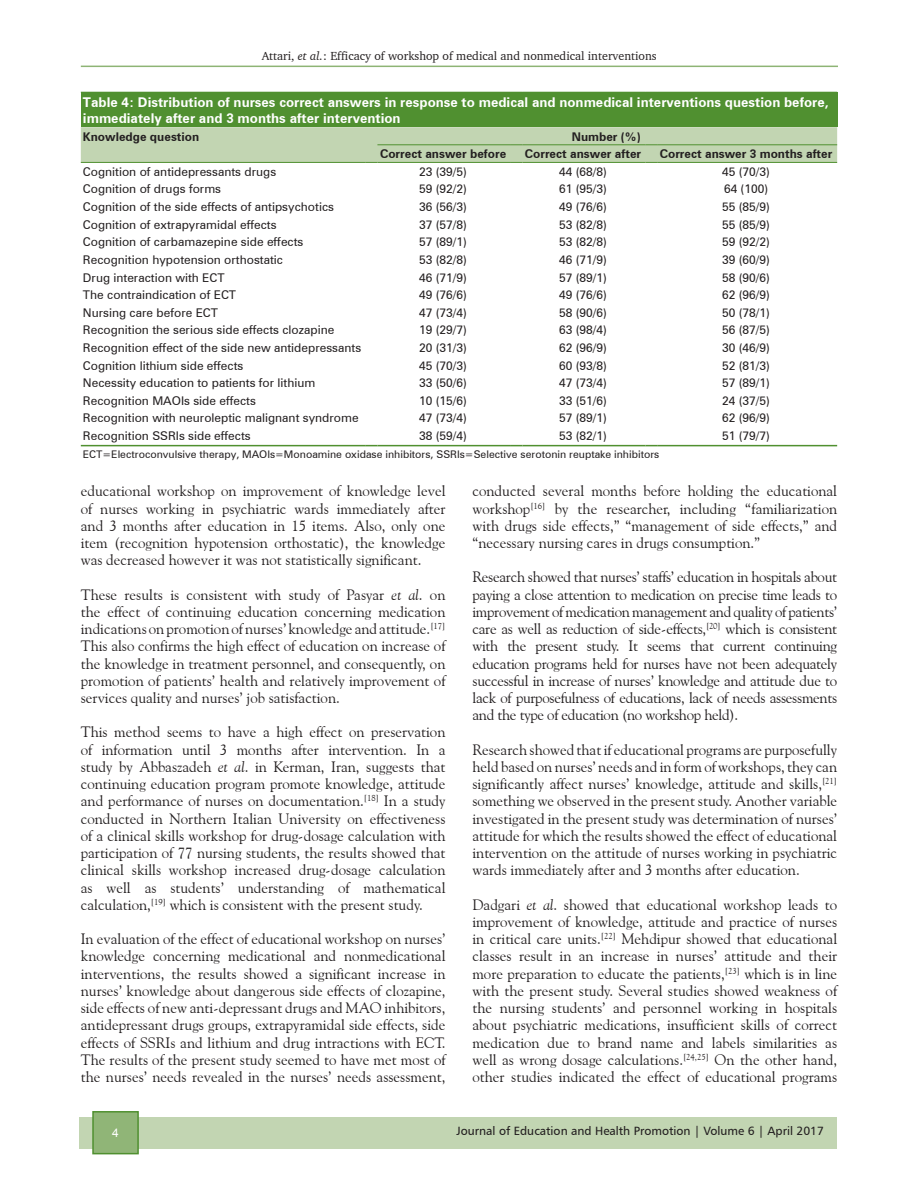
<style>
.page{position:relative;width:918px;height:1188px;background:#fff}
.page>*{position:absolute;margin:0;border:0;box-sizing:border-box;transform-origin:0 0}
.TX{font:15px/17.2px "Goudy Old Style BT";color:#231f20;text-align:justify}
.TT{font:700 13.5px/16.2px "Zurich BT";color:#fff}
.TB{font:12px "Zurich BT";color:#231f20}
.TCH{font:700 12px "Zurich BT";color:#231f20}
.t1{font:12px "Charter BT";color:#231f20}
.t2{font:12px "Humanist 777 BT Roman B";color:#231f20}
.TBL{font:12px "Zurich BT";color:#231f20}
.t3{font:12px "Arial";color:#fff}
.TFN{font:10.5px "Zurich BT";color:#231f20}
.s1{font-style:italic}
</style>
<div class="page">
<hr style="left:81px;top:66px;width:757px;height:1px;background:#8eb475">
<div style="left:80px;top:1117px;width:757px;height:31px;background:#c2d5b2"></div>
<div style="left:92px;top:1111px;width:47px;height:43px;background:#90b577;border:2px solid #509030"></div>
<div style="left:81px;top:92px;width:756px;height:35px;background:#509030"></div>
<hr style="left:81px;top:445px;width:285px;height:1px;background:#509030">
<hr style="left:377px;top:445px;width:134px;height:1px;background:#509030">
<svg style="left:511px;top:445px;width:12px;height:1px"></svg>
<hr style="left:523px;top:445px;width:123px;height:1px;background:#509030">
<hr style="left:657px;top:445px;width:180px;height:1px;background:#509030">
<svg style="left:81px;top:127px;width:756px;height:36px;background:#bdd2ac"></svg>
<hr style="left:657px;top:145px;width:180px;height:1px;background:#509030">
<p class="t1" style="left:262px;top:49px;width:396px">Attari, <span class="s1">et al.</span>: Efficacy of workshop of medical and nonmedical interventions</p>
<p class="TT" style="left:83px;top:94px;width:747px">Table 4: Distribution of nurses correct answers in response to medical and nonmedical interventions question before, immediately after and 3 months after intervention</p>
<p class="TCH" style="left:83px;top:129px;width:118px">Knowledge question</p>
<p class="TCH" style="left:572px;top:129px;width:70px">Number (%)</p>
<p class="TCH" style="left:380px;top:147px;width:128px">Correct answer before</p>
<p class="TCH" style="left:525px;top:147px;width:118px">Correct answer after</p>
<p class="TCH" style="left:660px;top:147px;width:174px">Correct answer 3 months after</p>
<p class="TB" style="left:83px;top:164px;width:195px">Cognition of antidepressants drugs</p>
<p class="TB" style="left:419px;top:164px;width:49px">23 (39/5)</p>
<p class="TB" style="left:559px;top:164px;width:49px">44 (68/8)</p>
<p class="TB" style="left:722px;top:164px;width:49px">45 (70/3)</p>
<p class="TB" style="left:83px;top:182px;width:140px">Cognition of drugs forms</p>
<p class="TB" style="left:419px;top:182px;width:49px">59 (92/2)</p>
<p class="TB" style="left:559px;top:182px;width:49px">61 (95/3)</p>
<p class="TB" style="left:724px;top:182px;width:46px">64 (100)</p>
<p class="TB" style="left:83px;top:199px;width:253px">Cognition of the side effects of antipsychotics</p>
<p class="TB" style="left:419px;top:199px;width:49px">36 (56/3)</p>
<p class="TB" style="left:559px;top:199px;width:49px">49 (76/6)</p>
<p class="TB" style="left:722px;top:199px;width:49px">55 (85/9)</p>
<p class="TB" style="left:83px;top:217px;width:195px">Cognition of extrapyramidal effects</p>
<p class="TB" style="left:419px;top:217px;width:49px">37 (57/8)</p>
<p class="TB" style="left:559px;top:217px;width:49px">53 (82/8)</p>
<p class="TB" style="left:722px;top:217px;width:49px">55 (85/9)</p>
<p class="TB" style="left:83px;top:235px;width:222px">Cognition of carbamazepine side effects</p>
<p class="TB" style="left:419px;top:235px;width:49px">57 (89/1)</p>
<p class="TB" style="left:559px;top:235px;width:49px">53 (82/8)</p>
<p class="TB" style="left:722px;top:235px;width:49px">59 (92/2)</p>
<p class="TB" style="left:83px;top:252px;width:202px">Recognition hypotension orthostatic</p>
<p class="TB" style="left:419px;top:252px;width:49px">53 (82/8)</p>
<p class="TB" style="left:559px;top:252px;width:49px">46 (71/9)</p>
<p class="TB" style="left:722px;top:252px;width:49px">39 (60/9)</p>
<p class="TB" style="left:83px;top:270px;width:143px">Drug interaction with ECT</p>
<p class="TB" style="left:419px;top:270px;width:49px">46 (71/9)</p>
<p class="TB" style="left:559px;top:270px;width:49px">57 (89/1)</p>
<p class="TB" style="left:722px;top:270px;width:49px">58 (90/6)</p>
<p class="TB" style="left:83px;top:288px;width:155px">The contraindication of ECT</p>
<p class="TB" style="left:419px;top:288px;width:49px">49 (76/6)</p>
<p class="TB" style="left:559px;top:288px;width:49px">49 (76/6)</p>
<p class="TB" style="left:722px;top:288px;width:49px">62 (96/9)</p>
<p class="TB" style="left:83px;top:305px;width:137px">Nursing care before ECT</p>
<p class="TB" style="left:419px;top:305px;width:49px">47 (73/4)</p>
<p class="TB" style="left:559px;top:305px;width:49px">58 (90/6)</p>
<p class="TB" style="left:722px;top:305px;width:49px">50 (78/1)</p>
<p class="TB" style="left:83px;top:323px;width:253px">Recognition the serious side effects clozapine</p>
<p class="TB" style="left:419px;top:323px;width:49px">19 (29/7)</p>
<p class="TB" style="left:559px;top:323px;width:49px">63 (98/4)</p>
<p class="TB" style="left:722px;top:323px;width:49px">56 (87/5)</p>
<p class="TB" style="left:83px;top:340px;width:280px">Recognition effect of the side new antidepressants</p>
<p class="TB" style="left:419px;top:340px;width:49px">20 (31/3)</p>
<p class="TB" style="left:559px;top:340px;width:49px">62 (96/9)</p>
<p class="TB" style="left:722px;top:340px;width:49px">30 (46/9)</p>
<p class="TB" style="left:83px;top:358px;width:162px">Cognition lithium side effects</p>
<p class="TB" style="left:419px;top:358px;width:49px">45 (70/3)</p>
<p class="TB" style="left:559px;top:358px;width:49px">60 (93/8)</p>
<p class="TB" style="left:722px;top:358px;width:49px">52 (81/3)</p>
<p class="TB" style="left:83px;top:376px;width:234px">Necessity education to patients for lithium</p>
<p class="TB" style="left:419px;top:376px;width:49px">33 (50/6)</p>
<p class="TB" style="left:559px;top:376px;width:49px">47 (73/4)</p>
<p class="TB" style="left:722px;top:376px;width:49px">57 (89/1)</p>
<p class="TB" style="left:83px;top:393px;width:175px">Recognition MAOIs side effects</p>
<p class="TB" style="left:419px;top:393px;width:49px">10 (15/6)</p>
<p class="TB" style="left:559px;top:393px;width:49px">33 (51/6)</p>
<p class="TB" style="left:722px;top:393px;width:49px">24 (37/5)</p>
<p class="TB" style="left:83px;top:411px;width:277px">Recognition with neuroleptic malignant syndrome</p>
<p class="TB" style="left:419px;top:411px;width:49px">47 (73/4)</p>
<p class="TB" style="left:559px;top:411px;width:49px">57 (89/1)</p>
<p class="TB" style="left:722px;top:411px;width:49px">62 (96/9)</p>
<p class="TBL" style="left:83px;top:429px;width:169px">Recognition SSRIs side effects</p>
<p class="TBL" style="left:419px;top:429px;width:49px">38 (59/4)</p>
<p class="TBL" style="left:559px;top:429px;width:49px">53 (82/1)</p>
<p class="TBL" style="left:722px;top:429px;width:49px">51 (79/7)</p>
<p class="TFN" style="left:83px;top:448px;width:578px">ECT=Electroconvulsive therapy, MAOIs=Monoamine oxidase inhibitors, SSRIs=Selective serotonin reuptake inhibitors</p>
<p class="TX" style="left:81px;top:482px;width:366px">educational workshop on improvement of knowledge level of nurses working in psychiatric wards immediately after and 3 months after education in 15 items. Also, only one item (recognition hypotension orthostatic), the knowledge was decreased however it was not statistically significant.</p>
<p class="TX" style="left:81px;top:585px;width:366px">These results is consistent with study of Pasyar <span class="s1">et al</span>. on the effect of continuing education concerning medication indications on promotion of nurses’ knowledge and attitude.<sup>[17] </sup>This also confirms the high effect of education on increase of the knowledge in treatment personnel, and consequently, on promotion of patients’ health and relatively improvement of services quality and nurses’ job satisfaction.</p>
<p class="TX" style="left:81px;top:723px;width:366px">This method seems to have a high effect on preservation of information until 3 months after intervention. In a study by Abbaszadeh <span class="s1">et al</span>. in Kerman, Iran, suggests that continuing education program promote knowledge, attitude and performance of nurses on documentation.<sup>[18]</sup> In a study conducted in Northern Italian University on effectiveness of a clinical skills workshop for drug‑dosage calculation with participation of 77 nursing students, the results showed that clinical skills workshop increased drug‑dosage calculation as well as students’ understanding of mathematical calculation,<sup>[19]</sup> which is consistent with the present study.</p>
<p class="TX" style="left:81px;top:930px;width:366px">In evaluation of the effect of educational workshop on nurses’ knowledge concerning medicational and nonmedicational interventions, the results showed a significant increase in nurses’ knowledge about dangerous side effects of clozapine, side effects of new anti‑depressant drugs and MAO inhibitors, antidepressant drugs groups, extrapyramidal side effects, side effects of SSRIs and lithium and drug intractions with ECT.<br>The results of the present study seemed to have met most of the nurses’ needs revealed in the nurses’ needs assessment,</p>
<p class="TX" style="left:472px;top:482px;width:366px">conducted several months before holding the educational workshop<sup>[16]</sup> by the researcher, including “familiarization with drugs side effects,” “management of side effects,” and “necessary nursing cares in drugs consumption.”</p>
<p class="TX" style="left:472px;top:568px;width:366px">Research showed that nurses’ staffs’ education in hospitals about paying a close attention to medication on precise time leads to improvement of medication management and quality of patients’ care as well as reduction of side‑effects,<sup>[20]</sup> which is consistent with the present study. It seems that current continuing education programs held for nurses have not been adequately successful in increase of nurses’ knowledge and attitude due to lack of purposefulness of educations, lack of needs assessments and the type of education (no workshop held).</p>
<p class="TX" style="left:472px;top:740px;width:366px">Research showed that if educational programs are purposefully held based on nurses’ needs and in form of workshops, they can significantly affect nurses’ knowledge, attitude and skills,<sup>[21] </sup>something we observed in the present study. Another variable investigated in the present study was determination of nurses’ attitude for which the results showed the effect of educational intervention on the attitude of nurses working in psychiatric wards immediately after and 3 months after education.</p>
<p class="TX" style="left:472px;top:895px;width:366px">Dadgari <span class="s1">et al</span>. showed that educational workshop leads to improvement of knowledge, attitude and practice of nurses in critical care units.<sup>[22]</sup> Mehdipur showed that educational classes result in an increase in nurses’ attitude and their more preparation to educate the patients,<sup>[23]</sup> which is in line with the present study. Several studies showed weakness of the nursing students’ and personnel working in hospitals about psychiatric medications, insufficient skills of correct medication due to brand name and labels similarities as well as wrong dosage calculations.<sup>[24,25]</sup> On the other hand, other studies indicated the effect of educational programs</p>
<p class="t3" style="left:112px;top:1125px;width:8px">4</p>
<p class="t2" style="left:456px;top:1123px;width:369px">Journal of Education and Health Promotion | Volume 6 | April 2017</p>
</div>
